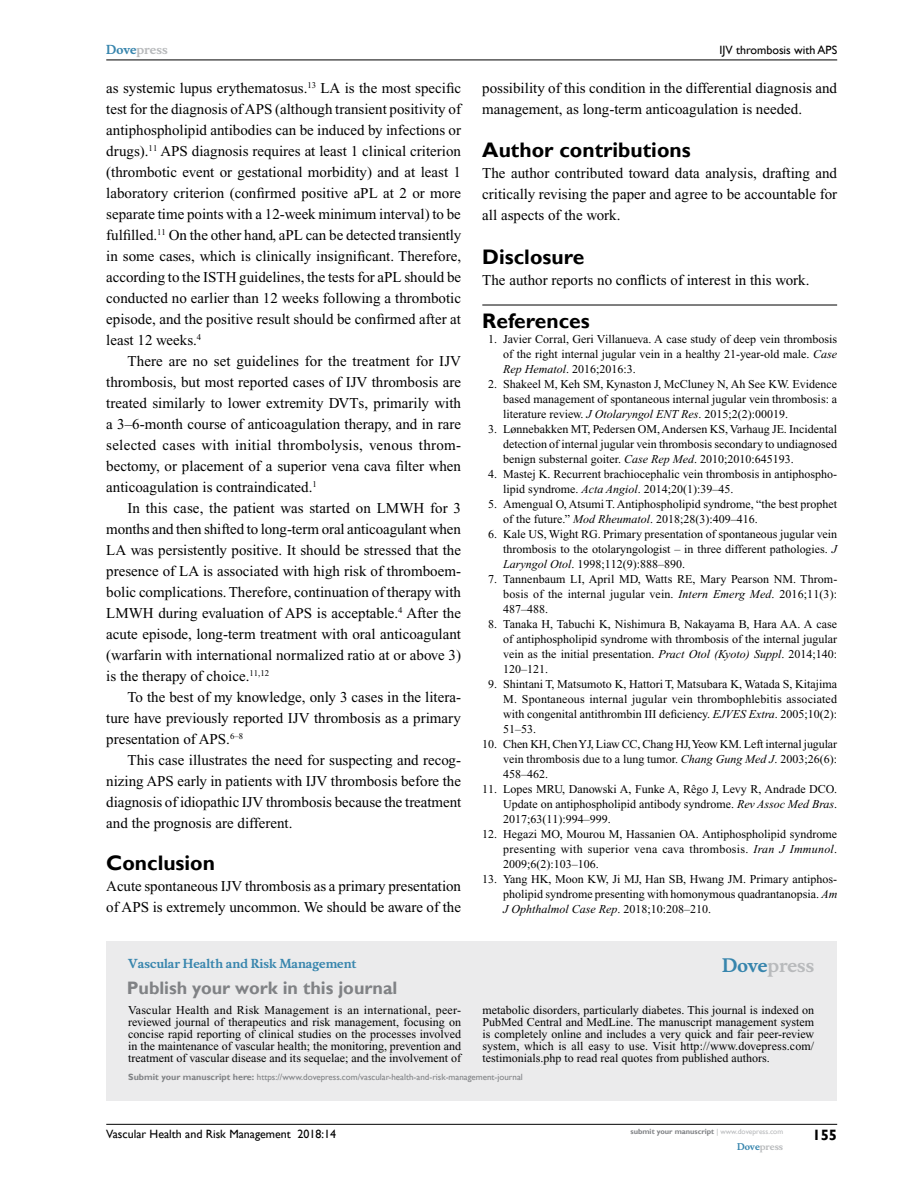
<style>
.page{position:relative;width:918px;height:1188px;background:#fff}
.page>*{position:absolute;margin:0;border:0;box-sizing:border-box;transform-origin:0 0}
.t1{font:700 21px "Gill Sans";color:#000}
.t2{font:700 18px "Gill Sans";color:#808285}
.t3{font:700 18px "Musee";color:#b8babc}
.t4{font:15px/21px "Times New Roman";color:#000;text-align:justify}
.t5{font:700 15px "Gill Sans";color:#000}
.t6{font:12px/15px "Times New Roman";color:#000;text-align:justify}
.t7{font:12px "Gill Sans";color:#000}
.t8{font:700 12px "Musee";color:#3785ad}
.t9{font:700 12px "Musee";color:#b8babc}
.t10{font:9px "Gill Sans";color:#808285}
.t11{font:700 9px "Musee";color:#b8babc}
.t12{font:700 7.5px "Gill Sans";color:#808285}
.s1{color:#3785ad}
.s2{font-style:italic}
.s3{font-weight:700}
.s4{font-weight:400;color:#b8babc}
</style>
<div class="page">
<div style="left:106px;top:941px;width:731px;height:159px;background:#ebebec"></div>
<hr style="left:106px;top:1124px;width:731px;height:1px;background:#000">
<hr style="left:106px;top:60px;width:731px;height:1px;background:#000">
<hr style="left:482px;top:305px;width:355px;height:1px;background:#000">
<p class="t9" style="left:106px;top:43px;width:63px"><span class="s1">Dove</span>press</p>
<p class="t7" style="left:719px;top:43px;width:119px">IJV thrombosis with APS</p>
<p class="t4" style="left:106px;top:77px;width:356px">as systemic lupus erythematosus.<sup>13</sup> LA is the most specific test for the diagnosis of APS (although transient positivity of antiphospholipid antibodies can be induced by infections or drugs).<sup>11</sup> APS diagnosis requires at least 1 clinical criterion (thrombotic event or gestational morbidity) and at least 1 laboratory criterion (confirmed positive aPL at 2 or more separate time points with a 12-week minimum interval) to be fulfilled.<sup>11</sup> On the other hand, aPL can be detected transiently in some cases, which is clinically insignificant. Therefore, according to the ISTH guidelines, the tests for aPL should be conducted no earlier than 12 weeks following a thrombotic episode, and the positive result should be confirmed after at least 12 weeks.<sup>4</sup></p>
<p class="t4" style="left:106px;top:350px;width:356px;text-indent:21px">There are no set guidelines for the treatment for IJV thrombosis, but most reported cases of IJV thrombosis are treated similarly to lower extremity DVTs, primarily with a 3–6-month course of anticoagulation therapy, and in rare selected cases with initial thrombolysis, venous throm&shy;bectomy, or placement of a superior vena cava filter when anticoagulation is contraindicated.<sup>1</sup></p>
<p class="t4" style="left:106px;top:497px;width:356px;text-indent:21px">In this case, the patient was started on LMWH for 3 months and then shifted to long-term oral anticoagulant when LA was persistently positive. It should be stressed that the presence of LA is associated with high risk of thromboem&shy;bolic complications. Therefore, continuation of therapy with LMWH during evaluation of APS is acceptable.<sup>4</sup> After the acute episode, long-term treatment with oral anticoagulant (warfarin with international normalized ratio at or above 3) is the therapy of choice.<sup>11,12</sup></p>
<p class="t4" style="left:106px;top:686px;width:356px;text-indent:21px">To the best of my knowledge, only 3 cases in the litera&shy;ture have previously reported IJV thrombosis as a primary presentation of APS.<sup>6–8</sup></p>
<p class="t4" style="left:106px;top:749px;width:356px;text-indent:21px">This case illustrates the need for suspecting and recog&shy;nizing APS early in patients with IJV thrombosis before the diagnosis of idiopathic IJV thrombosis because the treatment and the prognosis are different.</p>
<h1 class="t1" style="left:106px;top:850px;width:110px">Conclusion</h1>
<p class="t4" style="left:106px;top:875px;width:356px">Acute spontaneous IJV thrombosis as a primary presentation of APS is extremely uncommon. We should be aware of the</p>
<p class="t4" style="left:482px;top:77px;width:356px">possibility of this condition in the differential diagnosis and management, as long-term anticoagulation is needed.</p>
<h1 class="t1" style="left:482px;top:137px;width:210px">Author contributions</h1>
<p class="t4" style="left:482px;top:163px;width:356px">The author contributed toward data analysis, drafting and critically revising the paper and agree to be accountable for all aspects of the work.</p>
<h1 class="t1" style="left:482px;top:244px;width:103px">Disclosure</h1>
<p class="t4" style="left:482px;top:269px;width:329px">The author reports no conflicts of interest in this work.</p>
<h1 class="t1" style="left:482px;top:308px;width:109px">References</h1>
<p class="t6" style="left:503px;top:332px;width:335px;text-indent:-15px">1. Javier Corral, Geri Villanueva. A case study of deep vein thrombosis of the right internal jugular vein in a healthy 21-year-old male. <span class="s2">Case Rep Hematol</span>. 2016;2016:3.</p>
<p class="t6" style="left:503px;top:377px;width:335px;text-indent:-15px">2. Shakeel M, Keh SM, Kynaston J, McCluney N, Ah See KW. Evidence based management of spontaneous internal jugular vein thrombosis: a literature review. <span class="s2">J Otolaryngol ENT Res</span>. 2015;2(2):00019.</p>
<p class="t6" style="left:503px;top:422px;width:335px;text-indent:-15px">3. Lønnebakken MT, Pedersen OM, Andersen KS, Varhaug JE. Incidental detection of internal jugular vein thrombosis secondary to undiagnosed benign substernal goiter. <span class="s2">Case Rep Med</span>. 2010;2010:645193.</p>
<p class="t6" style="left:503px;top:467px;width:335px;text-indent:-15px">4. Mastej K. Recurrent brachiocephalic vein thrombosis in antiphospho&shy;lipid syndrome. <span class="s2">Acta Angiol</span>. 2014;20(1):39–45.</p>
<p class="t6" style="left:503px;top:497px;width:335px;text-indent:-15px">5. Amengual O, Atsumi T. Antiphospholipid syndrome, “the best prophet of the future.” <span class="s2">Mod Rheumatol</span>. 2018;28(3):409–416.</p>
<p class="t6" style="left:503px;top:527px;width:335px;text-indent:-15px">6. Kale US, Wight RG. Primary presentation of spontaneous jugular vein thrombosis to the otolaryngologist – in three different pathologies. <span class="s2">J Laryngol Otol</span>. 1998;112(9):888–890.</p>
<p class="t6" style="left:503px;top:572px;width:336px;text-indent:-15px">7. Tannenbaum LI, April MD, Watts RE, Mary Pearson NM. Throm&shy;bosis of the internal jugular vein. <span class="s2">Intern Emerg Med</span>. 2016;11(3):<br>487–488.</p>
<p class="t6" style="left:503px;top:617px;width:335px;text-indent:-15px">8. Tanaka H, Tabuchi K, Nishimura B, Nakayama B, Hara AA. A case of antiphospholipid syndrome with thrombosis of the internal jugular vein as the initial presentation. <span class="s2">Pract Otol (Kyoto) Suppl</span>. 2014;140:<br>120–121.</p>
<p class="t6" style="left:503px;top:677px;width:335px;text-indent:-15px">9. Shintani T, Matsumoto K, Hattori T, Matsubara K, Watada S, Kitajima M. Spontaneous internal jugular vein thrombophlebitis associated with congenital antithrombin III deficiency. <span class="s2">EJVES Extra</span>. 2005;10(2):<br>51–53.</p>
<p class="t6" style="left:503px;top:737px;width:335px;text-indent:-21px">10. Chen KH, Chen YJ, Liaw CC, Chang HJ, Yeow KM. Left internal jugular vein thrombosis due to a lung tumor. <span class="s2">Chang Gung Med J</span>. 2003;26(6):<br>458–462.</p>
<p class="t6" style="left:503px;top:782px;width:335px;text-indent:-21px">11. Lopes MRU, Danowski A, Funke A, Rêgo J, Levy R, Andrade DCO.<br>Update on antiphospholipid antibody syndrome. <span class="s2">Rev Assoc Med Bras</span>.<br>2017;63(11):994–999.</p>
<p class="t6" style="left:503px;top:827px;width:335px;text-indent:-21px">12. Hegazi MO, Mourou M, Hassanien OA. Antiphospholipid syndrome presenting with superior vena cava thrombosis. <span class="s2">Iran J Immunol</span>.<br>2009;6(2):103–106.</p>
<p class="t6" style="left:503px;top:872px;width:336px;text-indent:-21px">13. Yang HK, Moon KW, Ji MJ, Han SB, Hwang JM. Primary antiphos&shy;pholipid syndrome presenting with homonymous quadrantanopsia. <span class="s2">Am J Ophthalmol Case Rep</span>. 2018;10:208–210.</p>
<p class="t8" style="left:128px;top:956px;width:230px">Vascular Health and Risk Management</p>
<h2 class="t2" style="left:127px;top:977px;width:272px">Publish your work in this journal</h2>
<h2 class="t3" style="left:722px;top:955px;width:94px"><span class="s1">Dove</span>press</h2>
<p class="t6" style="left:128px;top:1004px;width:334px;line-height:12px">Vascular Health and Risk Management is an international, peer&shy;reviewed journal of therapeutics and risk management, focusing on concise rapid reporting of clinical studies on the processes involved in the maintenance of vascular health; the monitoring, prevention and treatment of vascular disease and its sequelae; and the involvement of</p>
<p class="t6" style="left:482px;top:1004px;width:333px;line-height:12px">metabolic disorders, particularly diabetes. This journal is indexed on PubMed Central and MedLine. The manuscript management system is completely online and includes a very quick and fair peer-review system, which is all easy to use. Visit http://www.dovepress.com/ testimonials.php to read real quotes from published authors.</p>
<p class="t10" style="left:128px;top:1072px;width:396px"><span class="s3">Submit your manuscript here:</span> https://www.dovepress.com/vascular-health-and-risk-management-journal</p>
<p class="t7" style="left:106px;top:1127px;width:231px">Vascular Health and Risk Management 2018:14</p>
<p class="t12" style="left:631px;top:1127px;width:154px">submit your manuscript <span class="s4">| www.dovepress.com</span></p>
<p class="t11" style="left:737px;top:1141px;width:48px"><span class="s1">Dove</span>press</p>
<p class="t5" style="left:812px;top:1126px;width:26px">155</p>
</div>
